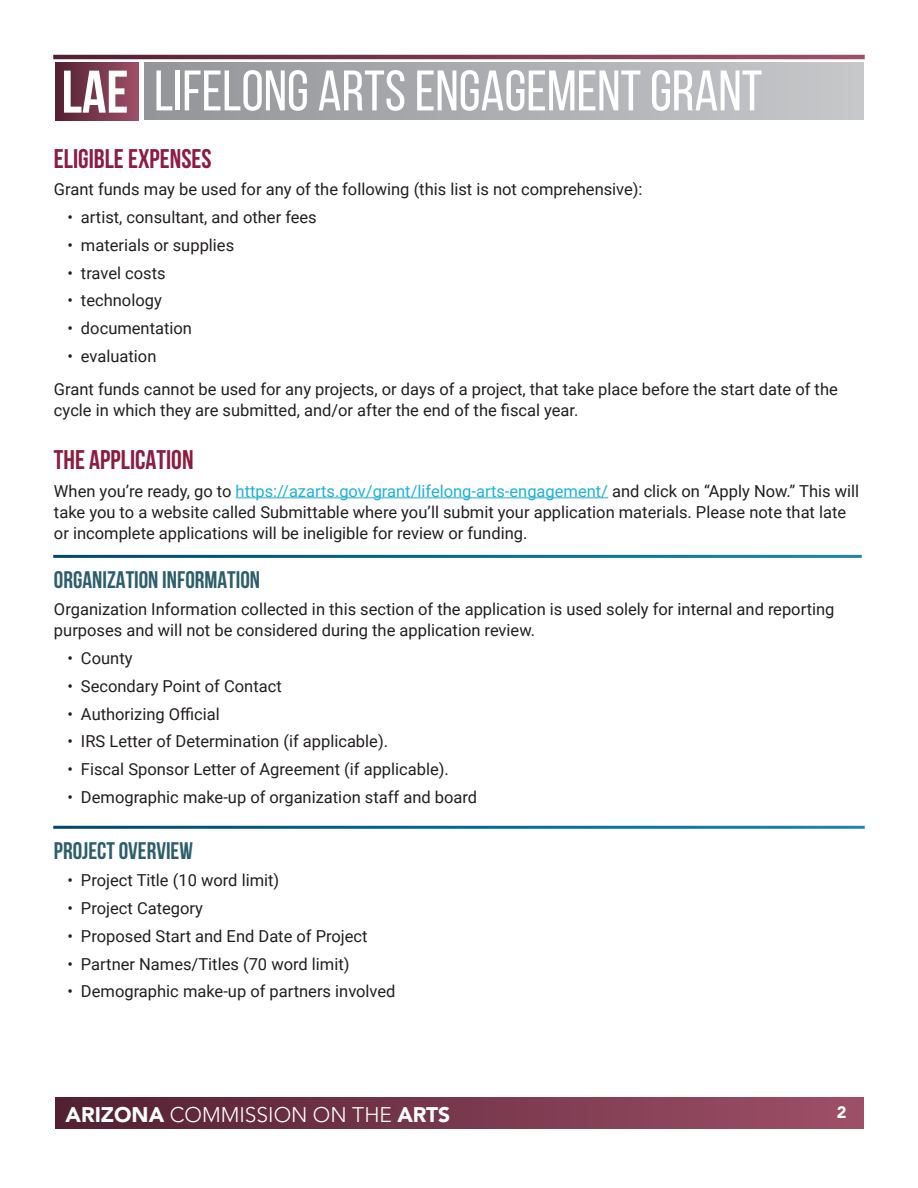
<style>
.page{position:relative;width:918px;height:1188px;background:#fff}
.page>*{position:absolute;margin:0;border:0;box-sizing:border-box;transform-origin:0 0}
.t1{font:57px "Bebas Neue";color:#fff}
.Header_2{font:700 27px "Bebas Neue";color:#8c1c40}
.Header_3{font:700 24px "Bebas Neue";color:#2c5e6c}
.t2{font:300 21px "Avenir LT Std";color:#fff}
.Body_1{font:16.5px/21px "Roboto";color:#231f20}
.t3{font:900 16.5px "Avenir LT Std";color:#fff}
.s1{font-weight:700;font-size:60px}
.s2{color:#20b1d8}
.s3{font-weight:900}
</style>
<div class="page">
<div style="left:145px;top:63px;width:719px;height:57px;background:linear-gradient(to right,#939598,#c7c8ca)"></div>
<div style="left:55px;top:63px;width:83px;height:57px;background:linear-gradient(to right,#512131,#9d4f68)"></div>
<div style="left:55px;top:1098px;width:809px;height:31px;background:linear-gradient(to right,#522131,#9e5069)"></div>
<svg style="left:53px;top:55px;width:812px;height:4px;background:#78384c"></svg>
<hr style="left:236px;top:497px;width:372px;height:1px;background:#20b1d8">
<h1 class="t1" style="left:62px;top:60px;width:702px"><span class="s1">LAE</span> LIFELONG ARTS ENGAGEMENT GRANT</h1>
<p class="Header_2" style="left:54px;top:144px;width:159px">ELIGIBLE EXPENSES</p>
<p class="Body_1" style="left:54px;top:178px;width:590px">Grant funds may be used for any of the following (this list is not comprehensive):</p>
<p class="Body_1" style="left:67px;top:206px;width:251px">• artist, consultant, and other fees</p>
<p class="Body_1" style="left:67px;top:234px;width:168px">• materials or supplies</p>
<p class="Body_1" style="left:67px;top:262px;width:100px">• travel costs</p>
<p class="Body_1" style="left:67px;top:289px;width:96px">• technology</p>
<p class="Body_1" style="left:67px;top:317px;width:126px">• documentation</p>
<p class="Body_1" style="left:67px;top:345px;width:90px">• evaluation</p>
<p class="Body_1" style="left:54px;top:378px;width:785px">Grant funds cannot be used for any projects, or days of a project, that take place before the start date of the cycle in which they are submitted, and/or after the end of the fiscal year.</p>
<p class="Header_2" style="left:54px;top:445px;width:141px">THE APPLICATION</p>
<p class="Body_1" style="left:54px;top:480px;width:807px">When you’re ready, go to <span class="s2">https://azarts.gov/grant/lifelong-arts-engagement/</span> and click on “Apply Now.” This will take you to a website called Submittable where you’ll submit your application materials. Please note that late or incomplete applications will be ineligible for review or funding.</p>
<p class="Header_3" style="left:54px;top:566px;width:208px">ORGANIZATION INFORMATION</p>
<p class="Body_1" style="left:54px;top:598px;width:782px">Organization Information collected in this section of the application is used solely for internal and reporting purposes and will not be considered during the application review.</p>
<p class="Body_1" style="left:67px;top:647px;width:67px">• County</p>
<p class="Body_1" style="left:67px;top:675px;width:216px">• Secondary Point of Contact</p>
<p class="Body_1" style="left:67px;top:703px;width:154px">• Authorizing Official</p>
<p class="Body_1" style="left:67px;top:730px;width:322px">• IRS Letter of Determination (if applicable).</p>
<p class="Body_1" style="left:67px;top:758px;width:383px">• Fiscal Sponsor Letter of Agreement (if applicable).</p>
<p class="Body_1" style="left:67px;top:786px;width:411px">• Demographic make-up of organization staff and board</p>
<p class="Header_3" style="left:54px;top:837px;width:140px">PROJECT OVERVIEW</p>
<p class="Body_1" style="left:67px;top:870px;width:213px">• Project Title (10 word limit)</p>
<p class="Body_1" style="left:67px;top:897px;width:137px">• Project Category</p>
<p class="Body_1" style="left:67px;top:925px;width:302px">• Proposed Start and End Date of Project</p>
<p class="Body_1" style="left:67px;top:953px;width:284px">• Partner Names/Titles (70 word limit)</p>
<p class="Body_1" style="left:67px;top:981px;width:330px">• Demographic make-up of partners involved</p>
<p class="t2" style="left:66px;top:1102px;width:386px"><span class="s3">ARIZONA</span> COMMISSION ON THE <span class="s3">ARTS</span></p>
<p class="t3" style="left:837px;top:1103px;width:11px">2</p>
</div>
